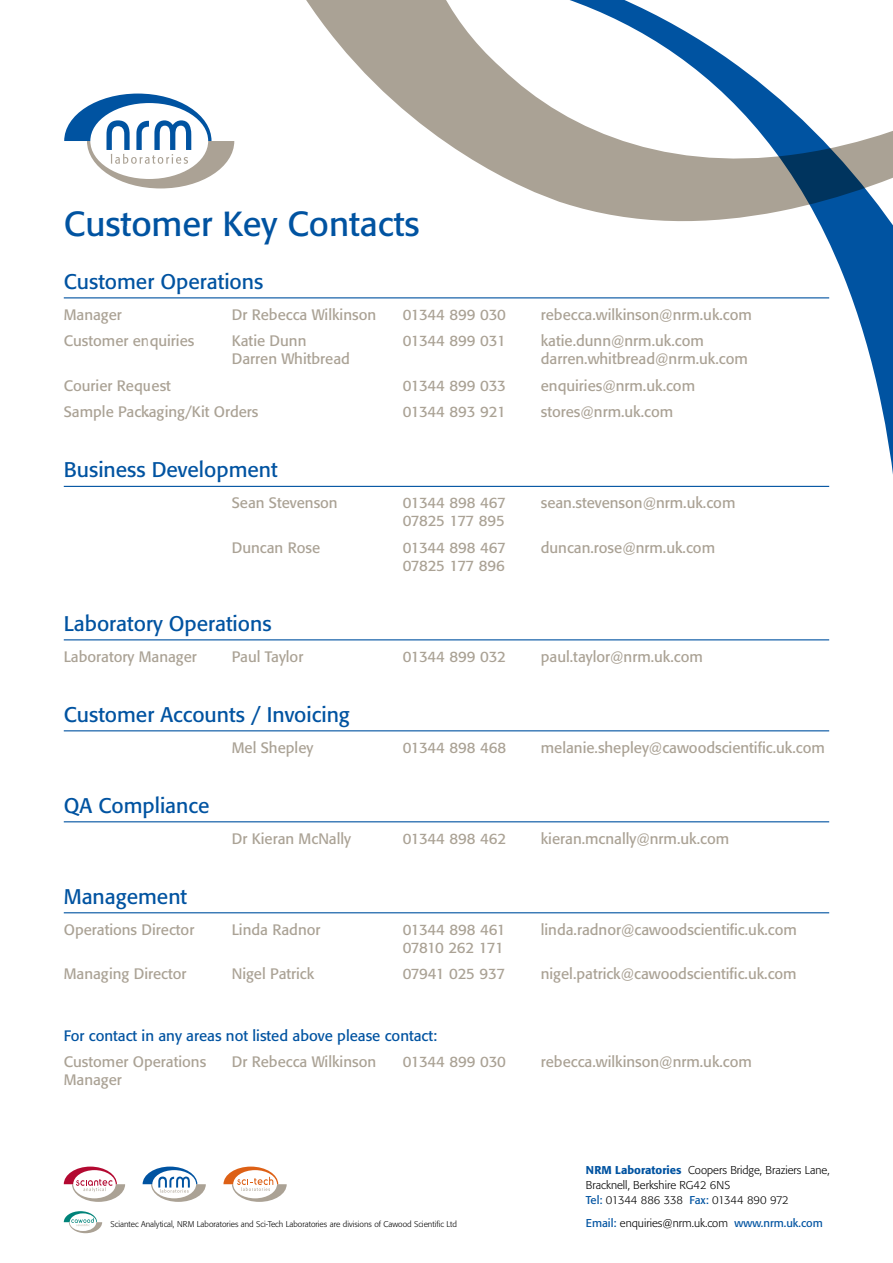
<style>
.page{position:relative;width:893px;height:1263px;background:#fff}
.page>*{position:absolute;margin:0;border:0;box-sizing:border-box;transform-origin:0 0}
.t1{font:34.5px "Formata";color:#0053a1}
.t2{font:21px "Formata";color:#0053a1}
.t3{font:15px "Formata";color:#aaa295}
.t4{font:15px "Formata";color:#0053a1}
.t5{font:15px "Formata";letter-spacing:-.03em;color:#aaa295}
.t6{font:15px "Formata";letter-spacing:-.04em;color:#aaa295}
.t7{font:15px "Formata";letter-spacing:-.02em;color:#aaa295}
.t8{font:300 11.25px/15px "Formata";color:#000}
.t9{font:11.25px "Formata";color:#0053a1}
.t10{font:300 8.25px "Formata";color:#000}
.s1{font-weight:500;color:#0053a1}
.s2{font-weight:400;color:#0053a1}
.s3{font-weight:300;color:#000}
</style>
<div class="page">
<svg style="left:64px;top:94px;width:84px;height:94px"></svg>
<hr style="left:64px;top:297px;width:765px;height:1px;background:#0053a1">
<hr style="left:64px;top:486px;width:765px;height:1px;background:#0053a1">
<hr style="left:64px;top:639px;width:765px;height:1px;background:#0053a1">
<hr style="left:64px;top:730px;width:765px;height:1px;background:#0053a1">
<hr style="left:64px;top:821px;width:765px;height:1px;background:#0053a1">
<hr style="left:64px;top:912px;width:765px;height:1px;background:#0053a1">
<svg style="left:148px;top:0;width:745px;height:487px"></svg>
<svg style="left:64px;top:1211px;width:38px;height:22px"></svg>
<svg style="left:64px;top:1166px;width:61px;height:36px"></svg>
<svg style="left:143px;top:1166px;width:63px;height:36px"></svg>
<svg style="left:223px;top:1166px;width:64px;height:36px"></svg>
<h1 class="t1" style="left:64px;top:203px;width:357px">Customer Key Contacts</h1>
<h2 class="t2" style="left:64px;top:269px;width:201px">Customer Operations</h2>
<p class="t3" style="left:64px;top:305px;width:60px">Manager</p>
<p class="t3" style="left:232px;top:305px;width:146px">Dr Rebecca Wilkinson</p>
<p class="t3" style="left:403px;top:305px;width:105px">01344 899 030</p>
<p class="t3" style="left:541px;top:305px;width:213px">rebecca.wilkinson@nrm.uk.com</p>
<p class="t3" style="left:64px;top:332px;width:132px">Customer enquiries</p>
<p class="t3" style="left:232px;top:332px;width:76px">Katie Dunn</p>
<p class="t3" style="left:403px;top:332px;width:105px">01344 899 031</p>
<p class="t3" style="left:541px;top:332px;width:165px">katie.dunn@nrm.uk.com</p>
<p class="t3" style="left:232px;top:350px;width:120px">Darren Whitbread</p>
<p class="t3" style="left:541px;top:350px;width:209px">darren.whitbread@nrm.uk.com</p>
<p class="t3" style="left:64px;top:376px;width:109px">Courier Request</p>
<p class="t3" style="left:403px;top:376px;width:105px">01344 899 033</p>
<p class="t3" style="left:541px;top:376px;width:156px">enquiries@nrm.uk.com</p>
<p class="t3" style="left:64px;top:403px;width:196px">Sample Packaging/Kit Orders</p>
<p class="t3" style="left:403px;top:403px;width:105px">01344 893 921</p>
<p class="t3" style="left:541px;top:403px;width:134px">stores@nrm.uk.com</p>
<h2 class="t2" style="left:64px;top:457px;width:215px">Business Development</h2>
<p class="t3" style="left:232px;top:494px;width:107px">Sean Stevenson</p>
<p class="t3" style="left:403px;top:494px;width:105px">01344 898 467</p>
<p class="t3" style="left:541px;top:494px;width:196px">sean.stevenson@nrm.uk.com</p>
<p class="t5" style="left:403px;top:512px;width:104px">07825 177 895</p>
<p class="t3" style="left:232px;top:538px;width:90px">Duncan Rose</p>
<p class="t3" style="left:403px;top:538px;width:105px">01344 898 467</p>
<p class="t3" style="left:541px;top:538px;width:176px">duncan.rose@nrm.uk.com</p>
<p class="t5" style="left:403px;top:556px;width:104px">07825 177 896</p>
<h2 class="t2" style="left:64px;top:611px;width:209px">Laboratory Operations</h2>
<p class="t3" style="left:64px;top:647px;width:135px">Laboratory Manager</p>
<p class="t3" style="left:232px;top:647px;width:73px">Paul Taylor</p>
<p class="t3" style="left:403px;top:647px;width:105px">01344 899 032</p>
<p class="t3" style="left:541px;top:647px;width:164px">paul.taylor@nrm.uk.com</p>
<h2 class="t2" style="left:64px;top:702px;width:288px">Customer Accounts / Invoicing</h2>
<p class="t3" style="left:232px;top:738px;width:83px">Mel Shepley</p>
<p class="t3" style="left:403px;top:738px;width:105px">01344 898 468</p>
<p class="t3" style="left:541px;top:738px;width:286px">melanie.shepley@cawoodscientific.uk.com</p>
<h2 class="t2" style="left:64px;top:792px;width:147px">QA Compliance</h2>
<p class="t3" style="left:232px;top:829px;width:121px">Dr Kieran McNally</p>
<p class="t3" style="left:403px;top:829px;width:105px">01344 898 462</p>
<p class="t3" style="left:541px;top:829px;width:190px">kieran.mcnally@nrm.uk.com</p>
<h2 class="t2" style="left:64px;top:883px;width:125px">Management</h2>
<p class="t3" style="left:64px;top:920px;width:132px">Operations Director</p>
<p class="t3" style="left:232px;top:920px;width:90px">Linda Radnor</p>
<p class="t3" style="left:403px;top:920px;width:104px">01344 898 461</p>
<p class="t3" style="left:541px;top:920px;width:258px">linda.radnor@cawoodscientific.uk.com</p>
<p class="t6" style="left:403px;top:938px;width:102px">07810 262 171</p>
<p class="t3" style="left:64px;top:964px;width:124px">Managing Director</p>
<p class="t3" style="left:232px;top:964px;width:84px">Nigel Patrick</p>
<p class="t7" style="left:403px;top:964px;width:104px">07941 025 937</p>
<p class="t3" style="left:541px;top:964px;width:257px">nigel.patrick@cawoodscientific.uk.com</p>
<p class="t4" style="left:64px;top:1026px;width:375px">For contact in any areas not listed above please contact:</p>
<p class="t3" style="left:64px;top:1053px;width:144px">Customer Operations</p>
<p class="t3" style="left:232px;top:1053px;width:146px">Dr Rebecca Wilkinson</p>
<p class="t3" style="left:403px;top:1053px;width:105px">01344 899 030</p>
<p class="t3" style="left:541px;top:1053px;width:213px">rebecca.wilkinson@nrm.uk.com</p>
<p class="t3" style="left:64px;top:1071px;width:60px">Manager</p>
<p class="t8" style="left:586px;top:1162px;width:245px"><span class="s1">NRM Laboratories</span> Coopers Bridge, Braziers Lane,<br>Bracknell, Berkshire RG42 6NS<br><span class="s2">Tel:</span> 01344 886 338 <span class="s2">Fax:</span> 01344 890 972</p>
<p class="t10" style="left:111px;top:1219px;width:348px">Sciantec Analytical, NRM Laboratories and Sci-Tech Laboratories are divisions of Cawood Scientific Ltd</p>
<p class="t9" style="left:586px;top:1216px;width:239px">Email: <span class="s3">enquiries@nrm.uk.com</span> www.nrm.uk.com</p>
</div>
